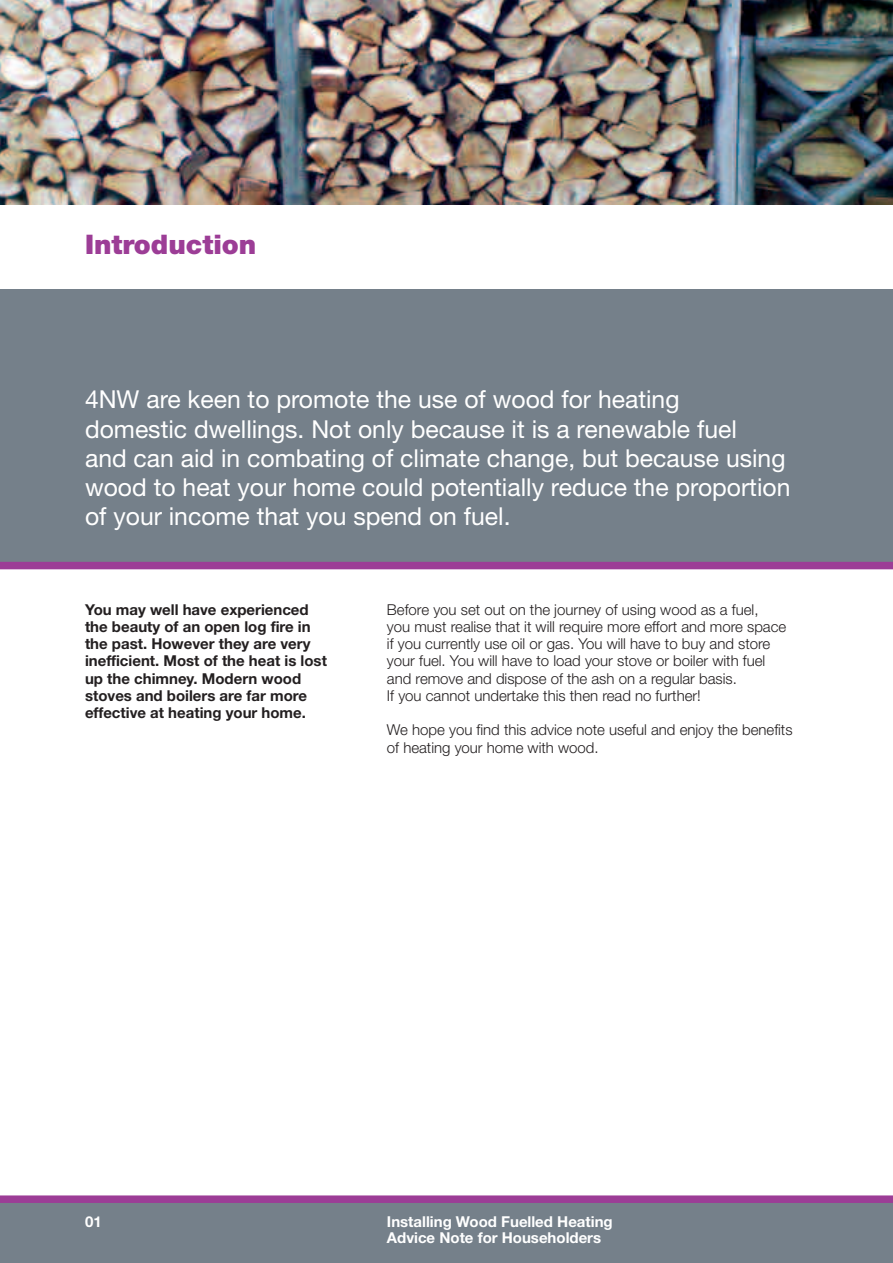
<style>
.page{position:relative;width:893px;height:1263px;background:#fff}
.page>*{position:absolute;margin:0;border:0;box-sizing:border-box;transform-origin:0 0}
.t1{font:900 27px "Helvetica Neue";color:#9c3d96}
.t2{font:24.75px/29.2px "Helvetica Neue";color:#fff}
.t3{font:300 15px/17.2px "Helvetica Neue";color:#231f20}
.t4{font:700 15px/17.2px "Helvetica Neue";color:#231f20}
.t5{font:700 15px/16.5px "Helvetica Neue";color:#fff}
</style>
<div class="page">
<div style="left:0;top:1199px;width:893px;height:64px;background:#75808a"></div>
<img style="left:0;top:0;width:893px;height:204px">
<div style="left:0;top:289px;width:893px;height:277px;background:#75808a"></div>
<div style="left:0;top:1195px;width:893px;height:8px;background:#9c3d96"></div>
<div style="left:0;top:562px;width:893px;height:7px;background:#9c3d96"></div>
<h1 class="t1" style="left:85px;top:235px;width:173px">Introduction</h1>
<p class="t2" style="left:85px;top:387px;width:707px">4NW are keen to promote the use of wood for heating<br>domestic dwellings. Not only because it is a renewable fuel<br>and can aid in combating of climate change, but because using wood to heat your home could potentially reduce the proportion of your income that you spend on fuel.</p>
<p class="t4" style="left:85px;top:602px;width:243px">You may well have experienced the beauty of an open log fire in the past. However they are very inefficient. Most of the heat is lost up the chimney. Modern wood stoves and boilers are far more effective at heating your home.</p>
<p class="t3" style="left:387px;top:602px;width:401px">Before you set out on the journey of using wood as a fuel,<br>you must realise that it will require more effort and more space if you currently use oil or gas. You will have to buy and store your fuel. You will have to load your stove or boiler with fuel and remove and dispose of the ash on a regular basis.<br>If you cannot undertake this then read no further!</p>
<p class="t3" style="left:387px;top:723px;width:407px">We hope you find this advice note useful and enjoy the benefits of heating your home with wood.</p>
<p class="t5" style="left:85px;top:1214px;width:18px">01</p>
<p class="t5" style="left:387px;top:1214px;width:227px">Installing Wood Fuelled Heating<br>Advice Note for Householders</p>
</div>
